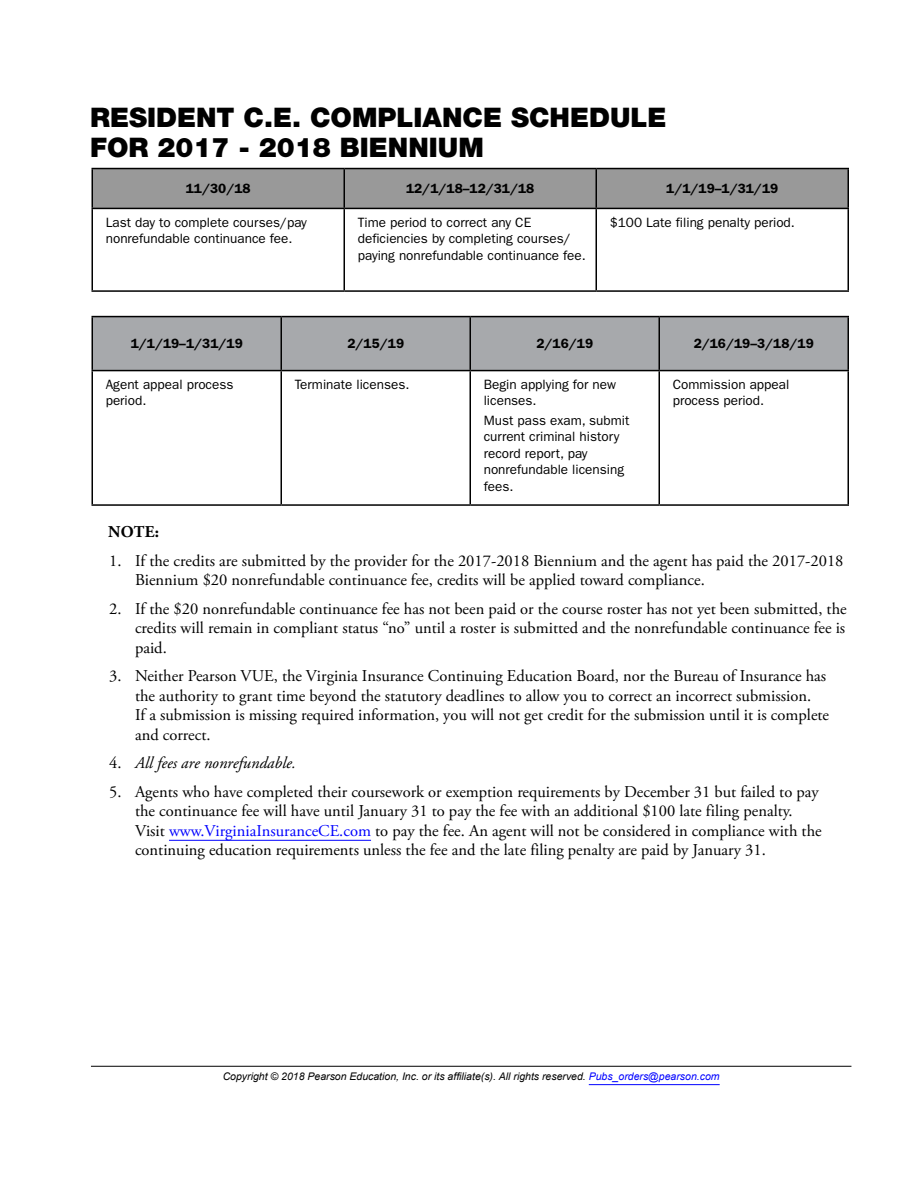
<style>
.page{position:relative;width:918px;height:1188px;background:#fff}
.page>*{position:absolute;margin:0;border:0;box-sizing:border-box;transform-origin:0 0}
.t1{font:900 27px/30px "Helvetica Neue LT Std";color:#000}
.t2{font:16.5px/19.5px "Adobe Garamond Pro";color:#000}
.t3{font:italic 16.5px "Adobe Garamond Pro";color:#000}
.t4{font:700 16.5px "Adobe Garamond Pro";color:#000}
.t5{font:13.5px/16.5px "ITC Franklin Gothic Std";color:#000}
.t6{font:600 13.5px "ITC Franklin Gothic Std";color:#000}
.t7{font:italic 10.5px "Arial";color:#000}
.s1{font-style:normal}
.s2{color:#00f}
</style>
<div class="page">
<hr style="left:169px;top:840px;width:202px;height:1px;background:#00f">
<div style="left:93px;top:169px;width:755px;height:39px;background:#999"></div>
<hr style="left:92px;top:168px;width:252px;height:1px;background:#000">
<hr style="left:344px;top:168px;width:252px;height:1px;background:#000">
<hr style="left:596px;top:168px;width:253px;height:1px;background:#000">
<hr style="left:92px;top:208px;width:252px;height:1px;background:#000">
<hr style="left:344px;top:208px;width:252px;height:1px;background:#000">
<hr style="left:596px;top:208px;width:253px;height:1px;background:#000">
<hr style="left:92px;top:290px;width:252px;height:2px;background:#000">
<hr style="left:344px;top:290px;width:252px;height:2px;background:#000">
<hr style="left:596px;top:290px;width:253px;height:2px;background:#000">
<hr style="left:92px;top:169px;width:1px;height:39px;background:#000">
<hr style="left:92px;top:209px;width:1px;height:81px;background:#000">
<hr style="left:344px;top:169px;width:1px;height:39px;background:#000">
<hr style="left:596px;top:169px;width:1px;height:39px;background:#000">
<hr style="left:848px;top:169px;width:1px;height:39px;background:#000">
<hr style="left:344px;top:209px;width:1px;height:81px;background:#000">
<hr style="left:596px;top:209px;width:1px;height:81px;background:#000">
<hr style="left:848px;top:209px;width:1px;height:81px;background:#000">
<div style="left:93px;top:317px;width:755px;height:53px;background:#a7a9ac"></div>
<hr style="left:92px;top:316px;width:189px;height:1px;background:#000">
<hr style="left:281px;top:316px;width:189px;height:1px;background:#000">
<hr style="left:470px;top:316px;width:189px;height:1px;background:#000">
<hr style="left:659px;top:316px;width:190px;height:1px;background:#000">
<hr style="left:92px;top:370px;width:189px;height:1px;background:#000">
<hr style="left:281px;top:370px;width:189px;height:1px;background:#000">
<hr style="left:470px;top:370px;width:189px;height:1px;background:#000">
<hr style="left:659px;top:370px;width:190px;height:1px;background:#000">
<hr style="left:92px;top:504px;width:189px;height:2px;background:#000">
<hr style="left:281px;top:504px;width:189px;height:2px;background:#000">
<hr style="left:470px;top:504px;width:189px;height:2px;background:#000">
<hr style="left:659px;top:504px;width:190px;height:2px;background:#000">
<hr style="left:92px;top:317px;width:1px;height:53px;background:#000">
<hr style="left:92px;top:371px;width:1px;height:133px;background:#000">
<hr style="left:280px;top:317px;width:2px;height:53px;background:#000">
<hr style="left:470px;top:317px;width:1px;height:53px;background:#000">
<hr style="left:658px;top:317px;width:2px;height:53px;background:#000">
<hr style="left:848px;top:317px;width:1px;height:53px;background:#000">
<hr style="left:280px;top:371px;width:2px;height:133px;background:#000">
<hr style="left:470px;top:371px;width:1px;height:133px;background:#000">
<hr style="left:658px;top:371px;width:2px;height:133px;background:#000">
<hr style="left:848px;top:371px;width:1px;height:133px;background:#000">
<hr style="left:91px;top:1066px;width:760px;height:1px;background:#000">
<hr style="left:589px;top:1084px;width:131px;height:1px;background:#00f">
<h1 class="t1" style="left:90px;top:103px;width:578px">RESIDENT C.E. COMPLIANCE SCHEDULE<br>FOR 2017 - 2018 BIENNIUM</h1>
<p class="t6" style="left:186px;top:180px;width:66px">11/30/18</p>
<p class="t6" style="left:406px;top:180px;width:130px">12/1/18–12/31/18</p>
<p class="t6" style="left:666px;top:180px;width:114px">1/1/19–1/31/19</p>
<p class="t5" style="left:106px;top:214px;width:203px">Last day to complete courses/pay nonrefundable continuance fee.</p>
<p class="t5" style="left:358px;top:214px;width:230px">Time period to correct any CE deficiencies by completing courses/ paying nonrefundable continuance fee.</p>
<p class="t5" style="left:610px;top:214px;width:187px">$100 Late filing penalty period.</p>
<p class="t6" style="left:131px;top:336px;width:114px">1/1/19–1/31/19</p>
<p class="t6" style="left:347px;top:336px;width:58px">2/15/19</p>
<p class="t6" style="left:536px;top:336px;width:58px">2/16/19</p>
<p class="t6" style="left:694px;top:336px;width:122px">2/16/19–3/18/19</p>
<p class="t5" style="left:106px;top:376px;width:129px">Agent appeal process period.</p>
<p class="t5" style="left:295px;top:376px;width:116px">Terminate licenses.</p>
<p class="t5" style="left:484px;top:376px;width:134px">Begin applying for new licenses.</p>
<p class="t5" style="left:484px;top:412px;width:147px">Must pass exam, submit current criminal history record report, pay nonrefundable licensing fees.</p>
<p class="t5" style="left:673px;top:376px;width:118px">Commission appeal process period.</p>
<p class="t4" style="left:108px;top:522px;width:52px">NOTE:</p>
<p class="t2" style="left:135px;top:551px;width:710px;text-indent:-26px">1. If the credits are submitted by the provider for the 2017-2018 Biennium and the agent has paid the 2017-2018<br>Biennium $20 nonrefundable continuance fee, credits will be applied toward compliance.</p>
<p class="t2" style="left:135px;top:599px;width:713px;text-align:justify;text-indent:-26px">2. If the $20 nonrefundable continuance fee has not been paid or the course roster has not yet been submitted, the credits will remain in compliant status “no” until a roster is submitted and the nonrefundable continuance fee is paid.</p>
<p class="t2" style="left:135px;top:667px;width:696px;text-indent:-26px">3. Neither Pearson VUE, the Virginia Insurance Continuing Education Board, nor the Bureau of Insurance has the authority to grant time beyond the statutory deadlines to allow you to correct an incorrect submission.<br>If a submission is missing required information, you will not get credit for the submission until it is complete and correct.</p>
<p class="t3" style="left:109px;top:753px;width:188px"><span class="s1">4.</span> All fees are nonrefundable.</p>
<p class="t2" style="left:135px;top:782px;width:688px;text-indent:-26px">5. Agents who have completed their coursework or exemption requirements by December 31 but failed to pay the continuance fee will have until January 31 to pay the fee with an additional $100 late filing penalty.<br>Visit <span class="s2">www.VirginiaInsuranceCE.com</span> to pay the fee. An agent will not be considered in compliance with the continuing education requirements unless the fee and the late filing penalty are paid by January 31.</p>
<p class="t7" style="left:223px;top:1070px;width:498px">Copyright © 2018 Pearson Education, Inc. or its affiliate(s). All rights reserved. <span class="s2">Pubs_orders@pearson.com</span></p>
</div>
